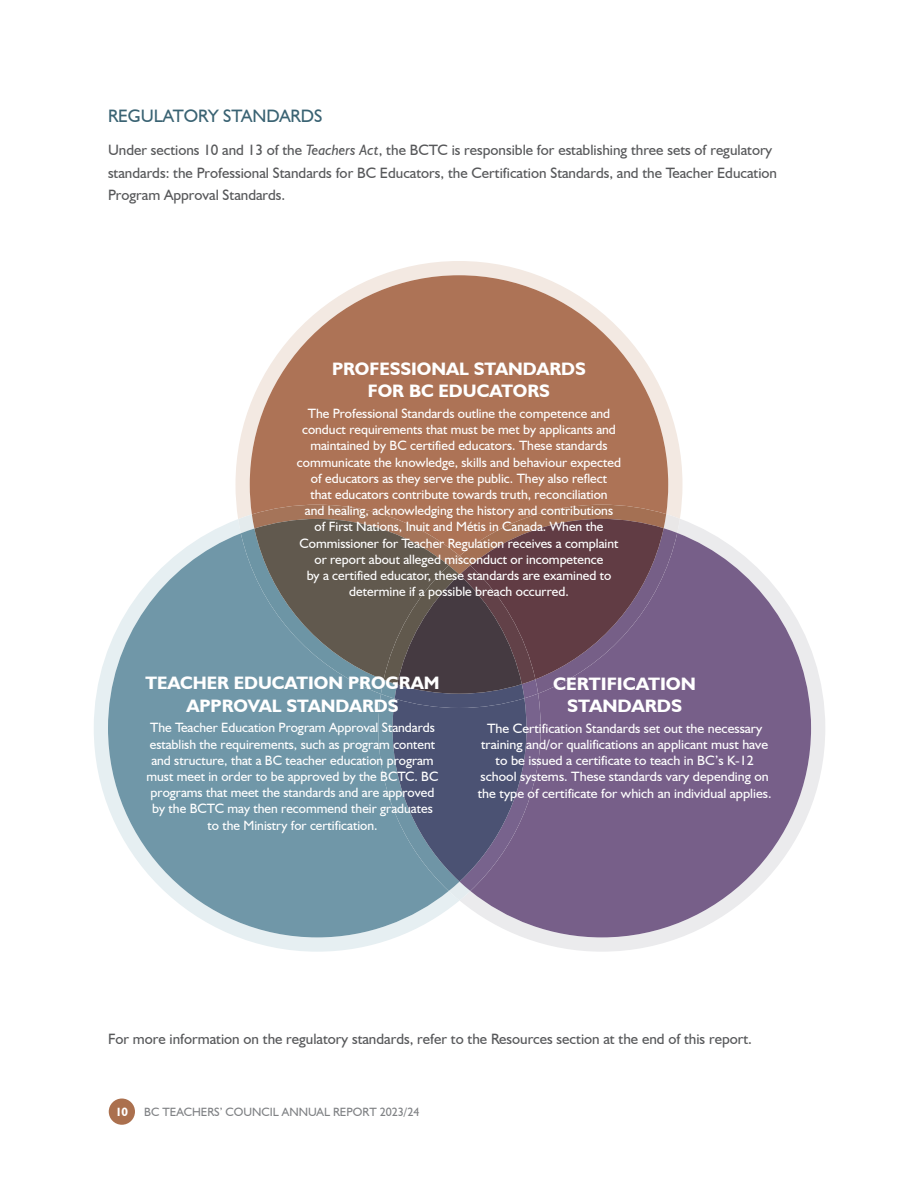
<style>
.page{position:relative;width:918px;height:1188px;background:#fff}
.page>*{position:absolute;margin:0;border:0;box-sizing:border-box;transform-origin:0 0}
.t1{font:700 18px/22.5px "Humanist 521 BT";color:#fff;text-align:center}
.t2{font:18px "Humanist 521 BT";color:#3a6373}
.t3{font:15px/22.5px "Humanist 521 BT";color:#57585a}
.t4{font:13.5px/16.2px "Humanist 521 BT";color:#fff;text-align:center}
.t5{font:12px "Humanist 521 BT";color:#808285}
.t6{font:700 12px "Humanist 521 BT";color:#fff}
.s1{font-style:italic}
</style>
<div class="page">
<div style="left:109px;top:1099px;width:26px;height:26px;background:#ab704e;border-radius:50%"></div>
<svg style="left:235px;top:261px;width:447px;height:255px"></svg>
<svg style="left:461px;top:519px;width:364px;height:433px"></svg>
<svg style="left:94px;top:519px;width:364px;height:433px"></svg>
<div style="left:449px;top:882px;width:21px;height:19px;background:#e4ecef;border-radius:50%"></div>
<svg style="left:108px;top:533px;width:341px;height:404px;fill:#7097a8"></svg>
<svg style="left:250px;top:275px;width:418px;height:230px;background:#bc8c75"></svg>
<svg style="left:470px;top:533px;width:341px;height:404px;fill:#775f89"></svg>
<svg style="left:238px;top:505px;width:442px;height:386px;background:#6c6879"></svg>
<h1 class="t2" style="left:108px;top:104px;width:216px">REGULATORY STANDARDS</h1>
<p class="t3" style="left:108px;top:139px;width:671px">Under sections 10 and 13 of the <span class="s1">Teachers Act</span>, the BCTC is responsible for establishing three sets of regulatory standards: the Professional Standards for BC Educators, the Certification Standards, and the Teacher Education<br>Program Approval Standards.</p>
<h1 class="t1" style="left:332px;top:357px;width:255px">PROFESSIONAL STANDARDS<br>FOR BC EDUCATORS</h1>
<p class="t4" style="left:297px;top:405px;width:326px">The Professional Standards outline the competence and conduct requirements that must be met by applicants and maintained by BC certified educators. These standards communicate the knowledge, skills and behaviour expected of educators as they serve the public. They also reflect<br>that educators contribute towards truth, reconciliation<br>and healing, acknowledging the history and contributions<br>of First Nations, Inuit and Métis in Canada. When the Commissioner for Teacher Regulation receives a complaint or report about alleged misconduct or incompetence<br>by a certified educator, these standards are examined to determine if a possible breach occurred.</p>
<h1 class="t1" style="left:146px;top:671px;width:295px">TEACHER EDUCATION PROGRAM<br>APPROVAL STANDARDS</h1>
<p class="t4" style="left:146px;top:719px;width:294px">The Teacher Education Program Approval Standards establish the requirements, such as program content and structure, that a BC teacher education program must meet in order to be approved by the BCTC. BC programs that meet the standards and are approved by the BCTC may then recommend their graduates to the Ministry for certification.</p>
<h1 class="t1" style="left:553px;top:672px;width:144px">CERTIFICATION<br>STANDARDS</h1>
<p class="t4" style="left:478px;top:720px;width:295px">The Certification Standards set out the necessary training and/or qualifications an applicant must have to be issued a certificate to teach in BC’s K-12 school systems. These standards vary depending on the type of certificate for which an individual applies.</p>
<p class="t3" style="left:108px;top:1027px;width:646px">For more information on the regulatory standards, refer to the Resources section at the end of this report.</p>
<p class="t6" style="left:116px;top:1104px;width:14px">10</p>
<p class="t5" style="left:144px;top:1105px;width:277px">BC TEACHERS’ COUNCIL ANNUAL REPORT 2023/24</p>
</div>
